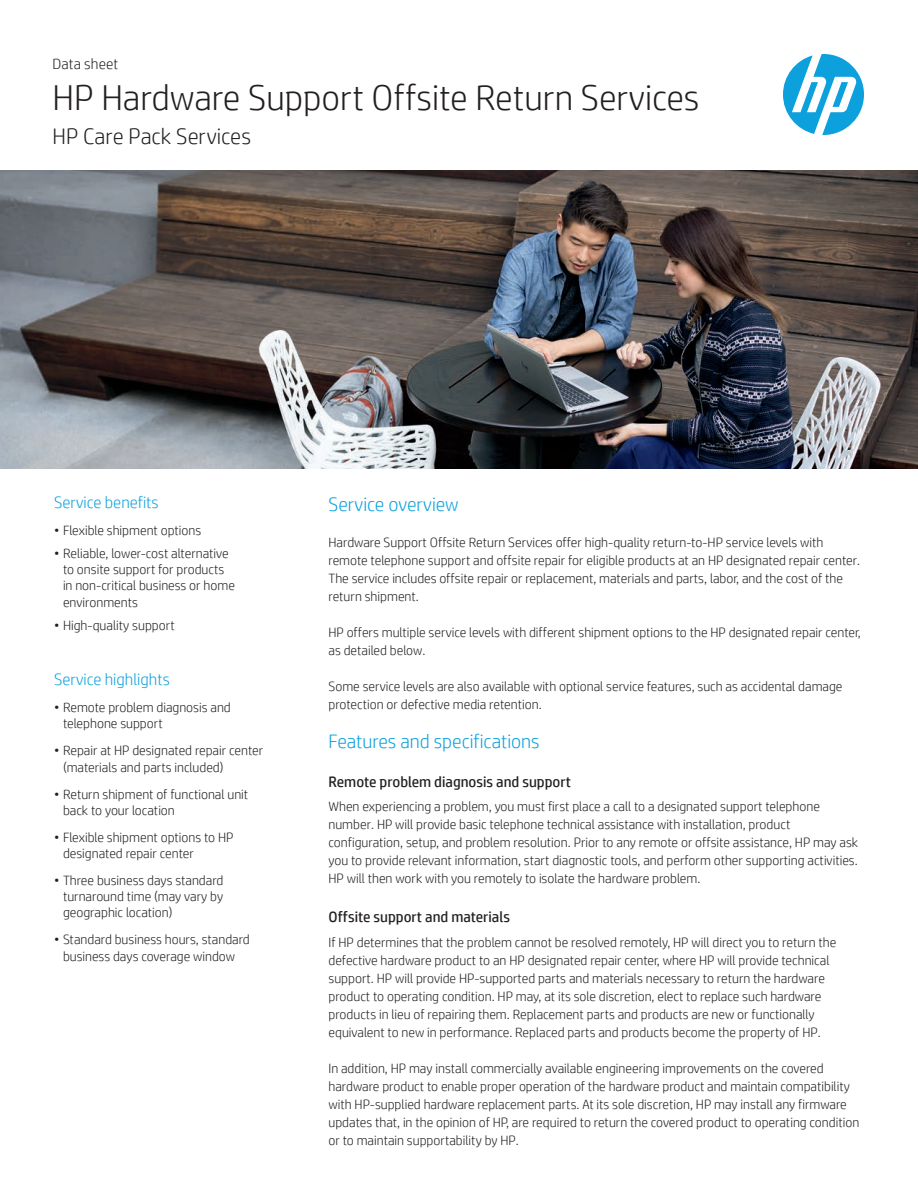
<style>
.page{position:relative;width:918px;height:1188px;background:#fff}
.page>*{position:absolute;margin:0;border:0;box-sizing:border-box;transform-origin:0 0}
.Headline_28_30{font:300 36px "HP Simplified";color:#231f20}
.Document_type_12_14{font:300 22.5px "HP Simplified";color:#231f20}
.Subhead_no_space{font:300 19.5px "HP Simplified";color:#0ca0dd}
.Subhead_no_space-2{font:300 16.5px "HP Simplified";color:#0ca0dd}
.Subhead_no_space-3{font:15px "HP Simplified";color:#231f20}
.Document_type_12_14-2{font:300 15px "HP Simplified";letter-spacing:.01em;color:#231f20}
.Subhead_no_space-4{font:300 13.5px/18px "HP Simplified";color:#231f20}
</style>
<div class="page">
<svg style="left:783px;top:54px;width:81px;height:81px"></svg>
<img style="left:0;top:171px;width:918px;height:298px">
<p class="Document_type_12_14-2" style="left:52px;top:54px;width:67px">Data sheet</p>
<p class="Headline_28_30" style="left:52px;top:74px;width:649px">HP Hardware Support Offsite Return Services</p>
<p class="Document_type_12_14" style="left:52px;top:122px;width:200px">HP Care Pack Services</p>
<p class="Subhead_no_space-2" style="left:54px;top:492px;width:106px">Service benefits</p>
<p class="Subhead_no_space-4" style="left:54px;top:521px;width:149px">• Flexible shipment options</p>
<p class="Subhead_no_space-4" style="left:63px;top:545px;width:173px;line-height:16.2px;text-indent:-9px">• Reliable, lower-cost alternative to onsite support for products in non-critical business or home environments</p>
<p class="Subhead_no_space-4" style="left:54px;top:616px;width:122px">• High-quality support</p>
<p class="Subhead_no_space-2" style="left:54px;top:669px;width:117px">Service highlights</p>
<p class="Subhead_no_space-4" style="left:63px;top:699px;width:169px;line-height:16.2px;text-indent:-9px">• Remote problem diagnosis and telephone support</p>
<p class="Subhead_no_space-4" style="left:63px;top:742px;width:202px;line-height:16.2px;text-indent:-9px">• Repair at HP designated repair center (materials and parts included)</p>
<p class="Subhead_no_space-4" style="left:63px;top:785px;width:187px;line-height:16.2px;text-indent:-9px">• Return shipment of functional unit back to your location</p>
<p class="Subhead_no_space-4" style="left:63px;top:829px;width:172px;line-height:16.2px;text-indent:-9px">• Flexible shipment options to HP designated repair center</p>
<p class="Subhead_no_space-4" style="left:63px;top:872px;width:162px;line-height:16.2px;text-align:justify;text-indent:-9px">• Three business days standard turnaround time (may vary by geographic location)</p>
<p class="Subhead_no_space-4" style="left:54px;top:931px;width:197px;line-height:16.2px;text-align:center">• Standard business hours, standard business days coverage window</p>
<p class="Subhead_no_space" style="left:328px;top:491px;width:132px">Service overview</p>
<p class="Subhead_no_space-4" style="left:328px;top:532px;width:533px">Hardware Support Offsite Return Services offer high-quality return-to-HP service levels with remote telephone support and offsite repair for eligible products at an HP designated repair center.<br>The service includes offsite repair or replacement, materials and parts, labor, and the cost of the return shipment.</p>
<p class="Subhead_no_space-4" style="left:328px;top:622px;width:534px">HP offers multiple service levels with different shipment options to the HP designated repair center, as detailed below.</p>
<p class="Subhead_no_space-4" style="left:328px;top:676px;width:515px">Some service levels are also available with optional service features, such as accidental damage protection or defective media retention.</p>
<p class="Subhead_no_space" style="left:328px;top:728px;width:213px">Features and specifications</p>
<p class="Subhead_no_space-3" style="left:328px;top:772px;width:244px">Remote problem diagnosis and support</p>
<p class="Subhead_no_space-4" style="left:328px;top:797px;width:531px">When experiencing a problem, you must first place a call to a designated support telephone number. HP will provide basic telephone technical assistance with installation, product configuration, setup, and problem resolution. Prior to any remote or offsite assistance, HP may ask you to provide relevant information, start diagnostic tools, and perform other supporting activities.<br>HP will then work with you remotely to isolate the hardware problem.</p>
<p class="Subhead_no_space-3" style="left:328px;top:907px;width:183px">Offsite support and materials</p>
<p class="Subhead_no_space-4" style="left:328px;top:933px;width:509px">If HP determines that the problem cannot be resolved remotely, HP will direct you to return the defective hardware product to an HP designated repair center, where HP will provide technical support. HP will provide HP-supported parts and materials necessary to return the hardware product to operating condition. HP may, at its sole discretion, elect to replace such hardware products in lieu of repairing them. Replacement parts and products are new or functionally equivalent to new in performance. Replaced parts and products become the property of HP.</p>
<p class="Subhead_no_space-4" style="left:328px;top:1059px;width:532px">In addition, HP may install commercially available engineering improvements on the covered hardware product to enable proper operation of the hardware product and maintain compatibility with HP-supplied hardware replacement parts. At its sole discretion, HP may install any firmware updates that, in the opinion of HP, are required to return the covered product to operating condition or to maintain supportability by HP.</p>
</div>
